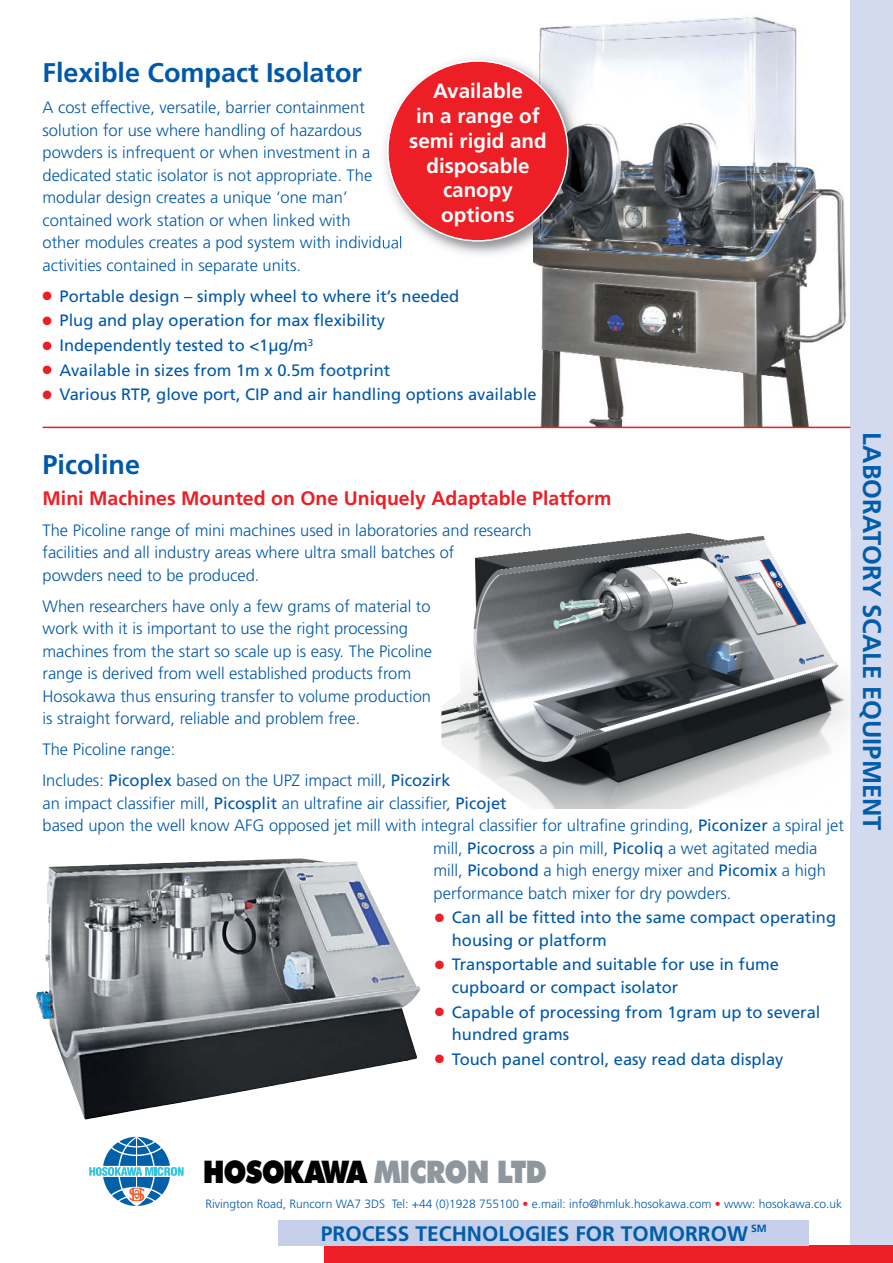
<style>
.page{position:relative;width:893px;height:1263px;background:#fff}
.page>*{position:absolute;margin:0;border:0;box-sizing:border-box;transform-origin:0 0}
.t1{font:900 31.2px "Futura BT";letter-spacing:-.04em;color:#8e979d;scale:.88 1}
.t2{font:700 27px "Frutiger LT Std";color:#0058a9}
.t3{font:700 25.5px "Frutiger LT Std";color:#005daa}
.t4{font:700 21px "Frutiger LT Std";color:#005daa}
.t5{font:700 20.7px/24.8px "Frutiger LT Std";color:#fff;text-align:center}
.t6{font:700 19.5px "Frutiger LT Std";color:#ed1e25}
.t7{font:300 16.5px/22.5px "Frutiger LT Std";color:#0058a9}
.t8{font:16.5px/22.5px "Frutiger LT Std";color:#0058a9}
.t9{font:300 12px "Frutiger LT Std";color:#0058a9}
.s1{color:#ed1e25}
.s2{font-weight:400}
.s3{color:#000}
</style>
<div class="page">
<img style="left:533px;top:17px;width:317px;height:410px">
<div style="left:850px;top:0;width:43px;height:1257px;background:#d3d9ee"></div>
<div style="left:324px;top:1246px;width:569px;height:17px;background:#ed1e25"></div>
<div style="left:279px;top:1220px;width:530px;height:26px;background:#c6cfe9"></div>
<svg style="left:89px;top:1137px;width:95px;height:69px"></svg>
<img style="left:441px;top:533px;width:409px;height:276px">
<img style="left:36px;top:858px;width:385px;height:261px">
<img style="left:379px;top:53px;width:207px;height:207px">
<svg style="left:387px;top:60px;width:181px;height:182px;background:#e5494f"></svg>
<hr style="left:43px;top:427px;width:807px;height:1px;background:#ed1e25">
<h2 class="t2" style="left:43px;top:62px;width:321px">Flexible Compact Isolator</h2>
<p class="t7" style="left:43px;top:97px;width:361px">A cost effective, versatile, barrier containment solution for use where handling of hazardous powders is infrequent or when investment in a dedicated static isolator is not appropriate. The modular design creates a unique ‘one man’ contained work station or when linked with<br>other modules creates a pod system with individual activities contained in separate units.</p>
<p class="t8" style="left:43px;top:286px;width:418px"><span class="s1">●</span> Portable design – simply wheel to where it’s needed</p>
<p class="t8" style="left:43px;top:310px;width:344px"><span class="s1">●</span> Plug and play operation for max flexibility</p>
<p class="t8" style="left:43px;top:335px;width:272px"><span class="s1">●</span> Independently tested to &lt;1µg/m<sup>3</sup></p>
<p class="t8" style="left:43px;top:360px;width:349px"><span class="s1">●</span> Available in sizes from 1m x 0.5m footprint</p>
<p class="t8" style="left:43px;top:384px;width:496px"><span class="s1">●</span> Various RTP, glove port, CIP and air handling options available</p>
<p class="t5" style="left:409px;top:81px;width:139px">Available<br>in a range of semi rigid and disposable canopy options</p>
<h2 class="t2" style="left:43px;top:453px;width:99px">Picoline</h2>
<p class="t6" style="left:43px;top:490px;width:570px">Mini Machines Mounted on One Uniquely Adaptable Platform</p>
<p class="t7" style="left:43px;top:519px;width:490px">The Picoline range of mini machines used in laboratories and research facilities and all industry areas where ultra small batches of<br>powders need to be produced.</p>
<p class="t7" style="left:43px;top:595px;width:391px">When researchers have only a few grams of material to work with it is important to use the right processing machines from the start so scale up is easy. The Picoline range is derived from well established products from Hosokawa thus ensuring transfer to volume production is straight forward, reliable and problem free.</p>
<p class="t7" style="left:43px;top:735px;width:409px;line-height:31px">The Picoline range:<br>Includes: <span class="s2">Picoplex</span> based on the UPZ impact mill, <span class="s2">Picozirk</span></p>
<p class="t7" style="left:43px;top:792px;width:466px">an impact classifier mill, <span class="s2">Picosplit</span> an ultrafine air classifier, <span class="s2">Picojet</span></p>
<p class="t7" style="left:43px;top:815px;width:803px">based upon the well know AFG opposed jet mill with integral classifier for ultrafine grinding, <span class="s2">Piconizer</span> a spiral jet</p>
<p class="t7" style="left:433px;top:837px;width:386px">mill, <span class="s2">Picocross</span> a pin mill, <span class="s2">Picoliq</span> a wet agitated media</p>
<p class="t7" style="left:433px;top:860px;width:394px">mill, <span class="s2">Picobond</span> a high energy mixer and <span class="s2">Picomix</span> a high</p>
<p class="t7" style="left:434px;top:882px;width:299px">performance batch mixer for dry powders.</p>
<p class="t8" style="left:452px;top:907px;width:386px;text-indent:-17px"><span class="s1">●</span> Can all be fitted into the same compact operating housing or platform</p>
<p class="t8" style="left:452px;top:954px;width:329px;text-indent:-17px"><span class="s1">●</span> Transportable and suitable for use in fume cupboard or compact isolator</p>
<p class="t8" style="left:452px;top:1001px;width:370px;text-indent:-17px"><span class="s1">●</span> Capable of processing from 1gram up to several hundred grams</p>
<p class="t8" style="left:435px;top:1048px;width:350px"><span class="s1">●</span> Touch panel control, easy read data display</p>
<h3 class="t3" style="left:882px;top:432px;width:400px;rotate:90deg">LABORATORY SCALE EQUIPMENT</h3>
<h1 class="t1" style="left:203px;top:1156px;width:393px"><span class="s3">HOSOKAWA</span> MICRON LTD</h1>
<p class="t9" style="left:205px;top:1197px;width:638px">Rivington Road, Runcorn WA7 3DS Tel: +44 (0)1928 755100 <span class="s1">•</span> e.mail: info@hmluk.hosokawa.com <span class="s1">•</span> www: hosokawa.co.uk</p>
<p class="t4" style="left:321px;top:1225px;width:447px">PROCESS TECHNOLOGIES FOR TOMORROW <sup>SM</sup></p>
</div>
